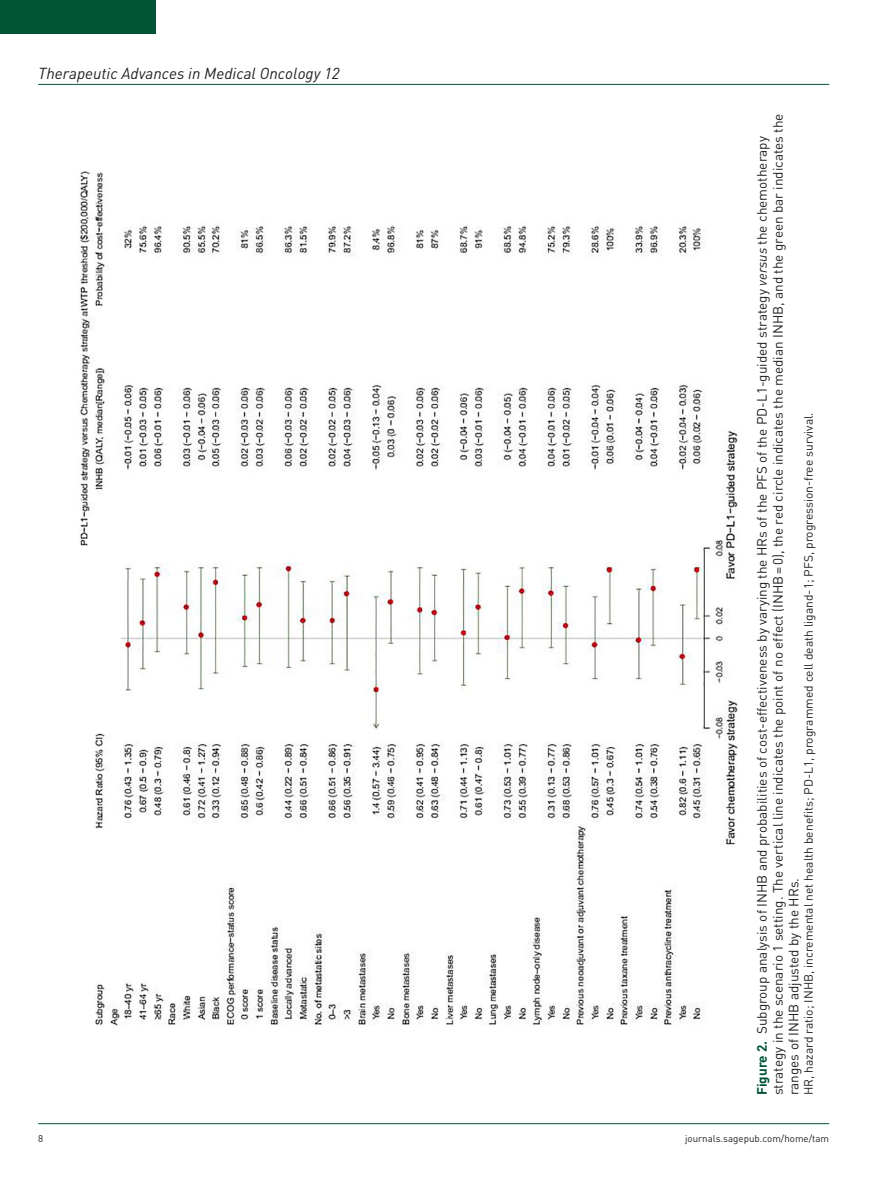
<style>
.page{position:relative;width:893px;height:1191px;background:#fff}
.page>*{position:absolute;margin:0;border:0;box-sizing:border-box;transform-origin:0 0}
.t1{font:italic 15.75px "DIN";color:#231f20}
.t2{font:13.5px/15.8px "DIN";color:#231f20}
.t3{font:12px "DIN";color:#231f20}
.t4{font:9.75px "DIN";color:#231f20}
.s1{font-weight:700;color:#015436}
.s2{font-style:italic}
</style>
<div class="page">
<hr style="left:38px;top:84px;width:791px;height:1px;background:#015436">
<hr style="left:38px;top:1123px;width:791px;height:1px;background:#015436">
<div style="left:0;top:0;width:155px;height:34px;background:#015436"></div>
<img style="left:80px;top:171px;width:658px;height:855px">
<p class="t1" style="left:38px;top:63px;width:303px">Therapeutic Advances in Medical Oncology 12</p>
<p class="t2" style="left:754px;top:1095px;width:983px;rotate:-90deg"><span class="s1">Figure 2.</span> Subgroup analysis of INHB and probabilities of cost-effectiveness by varying the HRs of the PFS of the PD-L1-guided strategy <span class="s2">versus</span> the chemotherapy strategy in the scenario 1 setting. The vertical line indicates the point of no effect (INHB=0), the red circle indicates the median INHB, and the green bar indicates the ranges of INHB adjusted by the HRs.</p>
<p class="t3" style="left:801px;top:1095px;width:684px;rotate:-90deg">HR, hazard ratio; INHB, incremental net health benefits; PD-L1, programmed cell death ligand-1; PFS, progression-free survival.</p>
<p class="t4" style="left:38px;top:1132px;width:7px">8</p>
<p class="t4" style="left:685px;top:1132px;width:146px">journals.sagepub.com/home/tam</p>
</div>
